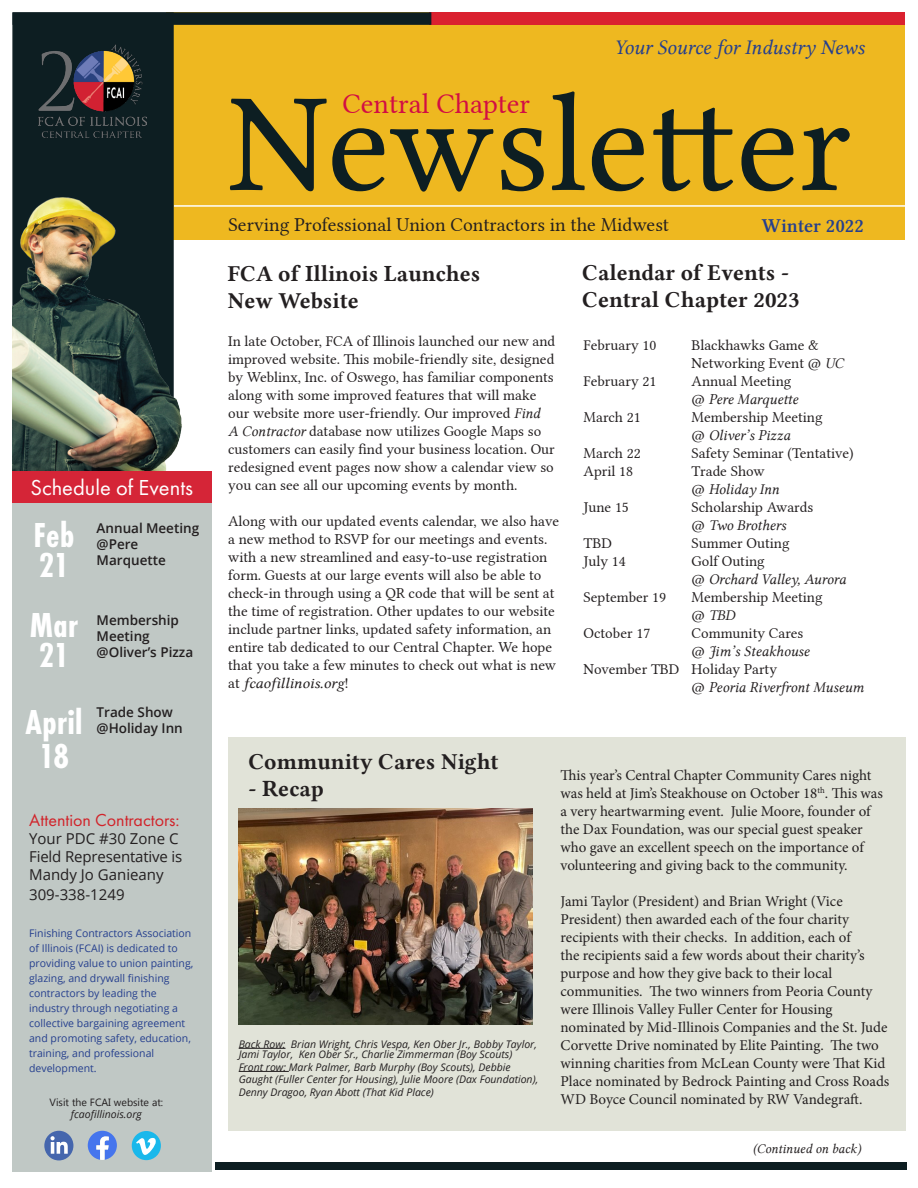
<style>
.page{position:relative;width:918px;height:1188px;background:#fff}
.page>*{position:absolute;margin:0;border:0;box-sizing:border-box;transform-origin:0 0}
.t1{font:141px "Lin Libertine";color:#0d1e22}
.t2{font:700 36px "Futura PT Cond";letter-spacing:.01em;color:#fff}
.t3{font:28.5px "Lin Libertine";color:#d20d44}
.t4{font:22.5px/27px "Lin Libertine B";color:#231f20}
.t5{font:22.5px "Futura PT";color:#fff}
.t6{font:21px "Lin Libertine I";color:#253f8e}
.t7{font:19.5px "Lin Libertine";color:#231f20}
.t8{font:19.5px "Lin Libertine Z";color:#253f8e}
.t9{font:18px "Futura PT";color:#d1232a}
.t10{font:15px/18px "Lin Libertine";color:#231f20}
.t11{font:15px/18px "Minion Pro";color:#231f20}
.t12{font:15px "Lin Libertine I";color:#231f20}
.t13{font:15px/18px "Open Sans";color:#231f20}
.t14{font:600 13.5px/16.2px "Open Sans";color:#231f20}
.t15{font:13.5px "Lin Libertine I";color:#231f20}
.t16{font:10.5px/15px "Open Sans";color:#253f8e}
.t17{font:italic 10.5px/12.6px "Open Sans";color:#231f20}
.t18{font:10.5px "Khmer UI";color:#231f20}
.s1{font-family:"Lin Libertine I"}
.s2{font-family:"Lin Libertine"}
</style>
<div class="page">
<div style="left:229px;top:738px;width:677px;height:393px;background:#e1e3d8"></div>
<div style="left:166px;top:12px;width:739px;height:228px;background:#eeb820"></div>
<hr style="left:174px;top:205px;width:744px;height:2px;background:#fff">
<div style="left:430px;top:12px;width:475px;height:13px;background:#da212f"></div>
<div style="left:13px;top:12px;width:418px;height:13px;background:#0d1e22;border:2px solid #0d1e22"></div>
<div style="left:12px;top:12px;width:162px;height:388px;background:#0d1e22;border:2px solid #0d1e22"></div>
<img style="left:38px;top:45px;width:108px;height:93px">
<div style="left:215px;top:1162px;width:691px;height:8px;background:#0d1e22"></div>
<img style="left:12px;top:197px;width:176px;height:274px">
<div style="left:12px;top:471px;width:200px;height:700px;background:#c0c8c5"></div>
<div style="left:12px;top:471px;width:200px;height:31px;background:#d52537"></div>
<div style="left:44px;top:1131px;width:29px;height:29px;background:#4566ad;border-radius:50%"></div>
<svg style="left:50px;top:1136px;width:18px;height:18px"></svg>
<svg style="left:88px;top:1131px;width:29px;height:29px"></svg>
<div style="left:132px;top:1131px;width:29px;height:29px;background:#1ab8eb;border-radius:50%"></div>
<svg style="left:136px;top:1138px;width:20px;height:17px"></svg>
<img style="left:238px;top:809px;width:294px;height:216px">
<hr style="left:239px;top:1048px;width:47px;height:1px;background:#231f20">
<hr style="left:239px;top:1071px;width:50px;height:1px;background:#231f20">
<p class="t5" style="left:30px;top:474px;width:164px">Schedule of Events</p>
<p class="t2" style="left:34px;top:514px;width:42px">Feb</p>
<p class="t2" style="left:39px;top:544px;width:32px">21</p>
<p class="t2" style="left:30px;top:604px;width:50px">Mar</p>
<p class="t2" style="left:39px;top:634px;width:32px">21</p>
<p class="t14" style="left:97px;top:520px;width:104px">Annual Meeting</p>
<p class="t14" style="left:97px;top:536px;width:71px">@Pere<br>Marquette</p>
<p class="t14" style="left:97px;top:612px;width:84px">Membership<br>Meeting</p>
<p class="t14" style="left:97px;top:644px;width:98px">@Oliver’s Pizza</p>
<p class="t2" style="left:25px;top:701px;width:59px">April</p>
<p class="t2" style="left:39px;top:735px;width:32px">18</p>
<p class="t14" style="left:97px;top:703px;width:78px">Trade Show</p>
<p class="t14" style="left:97px;top:720px;width:88px">@Holiday Inn</p>
<p class="t9" style="left:29px;top:809px;width:152px">Attention Contractors:</p>
<p class="t13" style="left:29px;top:829px;width:155px">Your PDC #30 Zone C<br>Field Representative is</p>
<p class="t13" style="left:29px;top:865px;width:136px">Mandy Jo Ganieany</p>
<p class="t13" style="left:29px;top:885px;width:97px">309-338-1249</p>
<p class="t16" style="left:29px;top:925px;width:166px">Finishing Contractors Association of Illinois (FCAI) is dedicated to providing value to union painting, glazing, and drywall finishing contractors by leading the industry through negotiating a collective bargaining agreement and promoting safety, education, training, and professional development.</p>
<p class="t18" style="left:50px;top:1096px;width:115px">Visit the FCAI website at:</p>
<p class="t17" style="left:71px;top:1108px;width:72px">fcaofillinois.org</p>
<p class="t6" style="left:614px;top:35px;width:252px">Your Source for Industry News</p>
<p class="t1" style="left:229px;top:31px;width:625px">Newsletter</p>
<p class="t3" style="left:342px;top:81px;width:189px">Central Chapter</p>
<p class="t7" style="left:229px;top:209px;width:442px">Serving Professional Union Contractors in the Midwest</p>
<p class="t8" style="left:762px;top:214px;width:104px">Winter 2022</p>
<p class="t4" style="left:228px;top:260px;width:254px">FCA of Illinois Launches<br>New Website</p>
<p class="t10" style="left:228px;top:331px;width:329px">In late October, FCA of Illinois launched our new and improved website. This mobile-friendly site, designed by Weblinx, Inc. of Oswego, has familiar components along with some improved features that will make our website more user-friendly. Our improved <span class="s1">Find<br>A Contractor</span> database now utilizes Google Maps so customers can easily find your business location. Our redesigned event pages now show a calendar view so you can see all our upcoming events by month.</p>
<p class="t10" style="left:228px;top:511px;width:332px">Along with our updated events calendar, we also have a new method to RSVP for our meetings and events. with a new streamlined and easy-to-use registration form. Guests at our large events will also be able to check-in through using a QR code that will be sent at the time of registration. Other updates to our website include partner links, updated safety information, an entire tab dedicated to our Central Chapter. We hope that you take a few minutes to check out what is new at <span class="s1">fcaofillinois.org</span>!</p>
<p class="t4" style="left:582px;top:259px;width:219px">Calendar of Events -<br>Central Chapter 2023</p>
<p class="t10" style="left:584px;top:335px;width:74px">February 10</p>
<p class="t10" style="left:692px;top:335px;width:129px">Blackhawks Game &amp;</p>
<p class="t10" style="left:692px;top:353px;width:154px">Networking Event @ <span class="s1">UC</span></p>
<p class="t10" style="left:584px;top:371px;width:74px">February 21</p>
<p class="t10" style="left:692px;top:371px;width:101px">Annual Meeting</p>
<p class="t12" style="left:692px;top:391px;width:108px"><span class="s2">@</span> Pere Marquette</p>
<p class="t10" style="left:584px;top:407px;width:59px">March 21</p>
<p class="t10" style="left:692px;top:407px;width:132px">Membership Meeting</p>
<p class="t12" style="left:692px;top:427px;width:100px"><span class="s2">@</span> Oliver’s Pizza</p>
<p class="t10" style="left:584px;top:443px;width:59px">March 22</p>
<p class="t10" style="left:692px;top:443px;width:164px">Safety Seminar (Tentative)</p>
<p class="t10" style="left:584px;top:461px;width:51px">April 18</p>
<p class="t10" style="left:692px;top:461px;width:75px">Trade Show</p>
<p class="t12" style="left:692px;top:481px;width:89px"><span class="s2">@</span> Holiday Inn</p>
<p class="t10" style="left:584px;top:497px;width:47px">June 15</p>
<p class="t10" style="left:692px;top:497px;width:123px">Scholarship Awards</p>
<p class="t12" style="left:692px;top:517px;width:96px"><span class="s2">@</span> Two Brothers</p>
<p class="t10" style="left:584px;top:533px;width:30px">TBD</p>
<p class="t10" style="left:692px;top:533px;width:99px">Summer Outing</p>
<p class="t10" style="left:584px;top:551px;width:44px">July 14</p>
<p class="t10" style="left:692px;top:551px;width:75px">Golf Outing</p>
<p class="t12" style="left:692px;top:571px;width:156px"><span class="s2">@</span> Orchard Valley, Aurora</p>
<p class="t10" style="left:584px;top:587px;width:84px">September 19</p>
<p class="t10" style="left:692px;top:587px;width:132px">Membership Meeting</p>
<p class="t12" style="left:692px;top:607px;width:45px"><span class="s2">@</span> TBD</p>
<p class="t10" style="left:584px;top:623px;width:68px">October 17</p>
<p class="t10" style="left:692px;top:623px;width:113px">Community Cares</p>
<p class="t12" style="left:692px;top:643px;width:119px"><span class="s2">@</span> Jim’s Steakhouse</p>
<p class="t10" style="left:584px;top:659px;width:195px">November TBD Holiday Party</p>
<p class="t12" style="left:692px;top:679px;width:174px"><span class="s2">@</span> Peoria Riverfront Museum</p>
<p class="t4" style="left:248px;top:748px;width:252px">Community Cares Night</p>
<p class="t4" style="left:248px;top:775px;width:77px">- Recap</p>
<p class="t17" style="left:239px;top:1038px;width:300px;line-height:10.5px">Back Row: Brian Wright, Chris Vespa, Ken Ober Jr., Bobby Taylor,<br>Jami Taylor, Ken Ober Sr., Charlie Zimmerman (Boy Scouts)</p>
<p class="t17" style="left:239px;top:1060px;width:301px">Front row: Mark Palmer, Barb Murphy (Boy Scouts), Debbie<br>Gaught (Fuller Center for Housing), Julie Moore (Dax Foundation),<br>Denny Dragoo, Ryan Abott (That Kid Place)</p>
<p class="t11" style="left:561px;top:766px;width:324px">This year’s Central Chapter Community Cares night was held at Jim’s Steakhouse on October 18<sup>th</sup>. This was a very heartwarming event. Julie Moore, founder of the Dax Foundation, was our special guest speaker who gave an excellent speech on the importance of volunteering and giving back to the community.</p>
<p class="t11" style="left:561px;top:892px;width:330px">Jami Taylor (President) and Brian Wright (Vice President) then awarded each of the four charity recipients with their checks. In addition, each of<br>the recipients said a few words about their charity’s purpose and how they give back to their local communities. The two winners from Peoria County were Illinois Valley Fuller Center for Housing nominated by Mid-Illinois Companies and the St. Jude Corvette Drive nominated by Elite Painting. The two winning charities from McLean County were That Kid Place nominated by Bedrock Painting and Cross Roads WD Boyce Council nominated by RW Vandegraft.</p>
<p class="t15" style="left:753px;top:1140px;width:110px">(Continued on back)</p>
</div>
